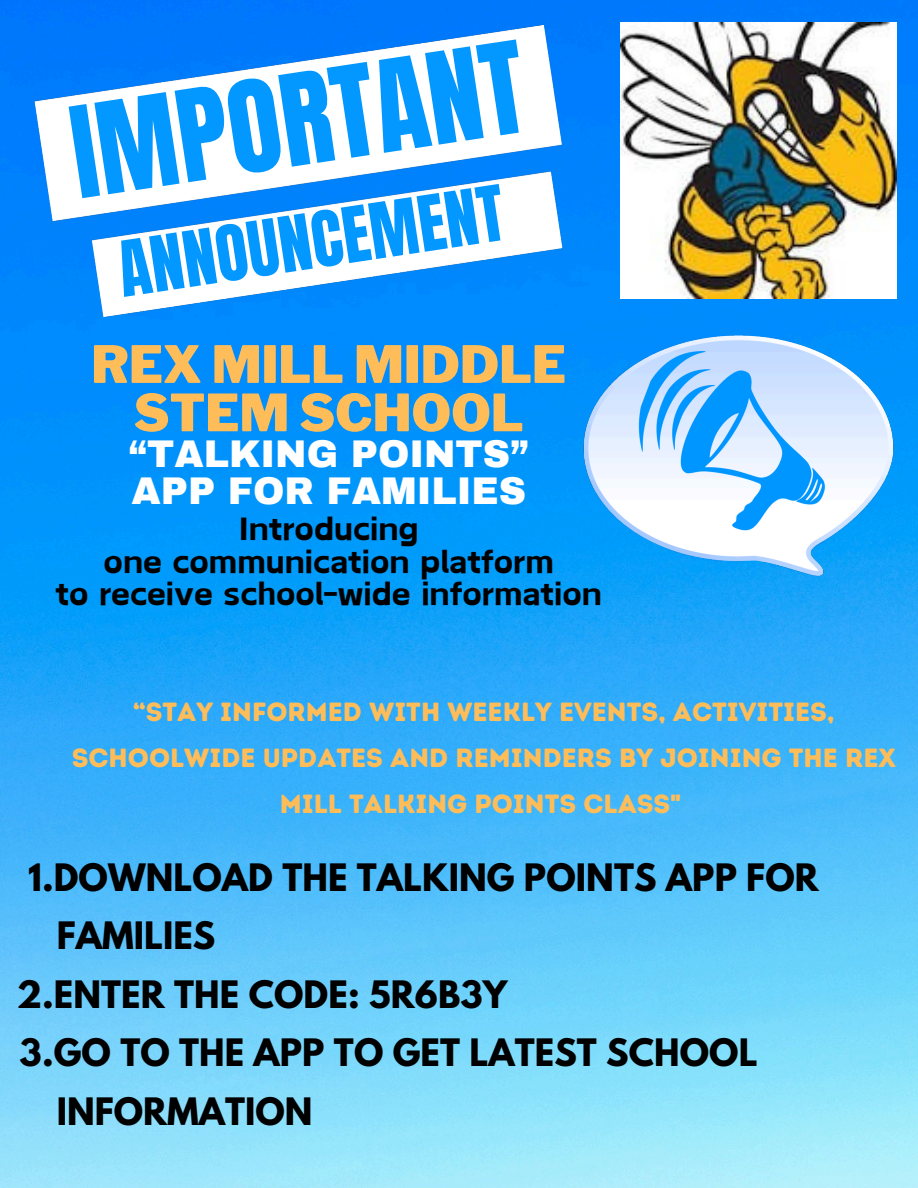
<style>
.page{position:relative;width:918px;height:1188px;background:#fff}
.page>*{position:absolute;margin:0;border:0;box-sizing:border-box;transform-origin:0 0}
.t1{font:107.7px "Anton";color:#0398ff}
.t2{font:65.25px "Anton";color:#0398ff}
.t3{font:900 51px/48.3px "Libre Franklin";color:#ffbd59;text-align:center}
.t4{font:900 37.8px/37.2px "Archivo";color:#fff}
.t5{font:700 33.45px "League Spartan";letter-spacing:.005em;color:#000}
.t6{font:700 30.3px/32.7px "Canva Acid";color:#000;text-align:center}
.t7{font:26.4px/46.2px "Intro Rust Base";color:#ffbd59;text-align:center}
</style>
<div class="page">
<img style="left:0;top:0;width:918px;height:1188px">
<img style="left:27px;top:17px;width:542px;height:307px">
<img style="left:576px;top:328px;width:324px;height:256px">
<img style="left:621px;top:23px;width:276px;height:275px">
<p class="t1" style="left:60px;top:79px;width:458px;rotate:-9deg">IMPORTANT</p>
<h4 class="t2" style="left:112px;top:225px;width:390px;rotate:-9deg">ANNOUNCEMENT</h4>
<p class="t3" style="left:91px;top:340px;width:476px">REX MILL MIDDLE<br>STEM SCHOOL</p>
<p class="t4" style="left:128px;top:436px;width:402px">“TALKING POINTS”<br>APP FOR FAMILIES</p>
<p class="t6" style="left:55px;top:512px;width:548px">Introducing<br>one communication platform<br>to receive school-wide information</p>
<h3 class="t7" style="left:72px;top:689px;width:826px">“STAY INFORMED WITH WEEKLY EVENTS, ACTIVITIES,<br>SCHOOLWIDE UPDATES AND REMINDERS BY JOINING THE REX<br>MILL TALKING POINTS CLASS"</h3>
<p class="t5" style="left:28px;top:860px;width:792px">1.DOWNLOAD THE TALKING POINTS APP FOR</p>
<p class="t5" style="left:57px;top:919px;width:160px">FAMILIES</p>
<h3 class="t5" style="left:17px;top:977px;width:492px">2.ENTER THE CODE: 5R6B3Y</h3>
<h3 class="t5" style="left:20px;top:1036px;width:740px">3.GO TO THE APP TO GET LATEST SCHOOL</h3>
<h3 class="t5" style="left:57px;top:1094px;width:257px">INFORMATION</h3>
</div>
